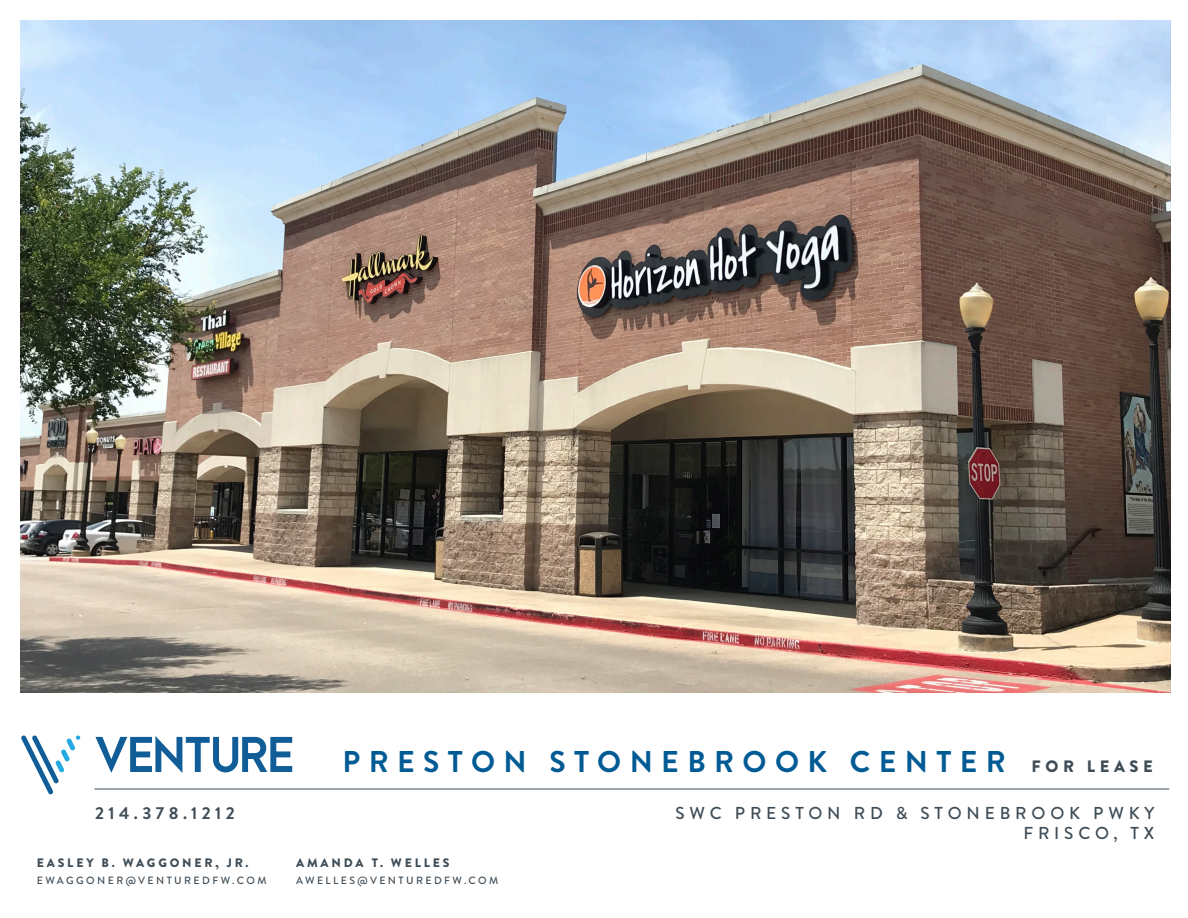
<style>
.page{position:relative;width:1188px;height:918px;background:#fff}
.page>*{position:absolute;margin:0;border:0;box-sizing:border-box;transform-origin:0 0}
.t1{font:700 30px "Brandon Grotesque";letter-spacing:.28em;color:#005b94}
.t2{font:500 17.25px "Brandon Grotesque";letter-spacing:.28em;color:#3f4d57}
.t3{font:700 17.25px "Brandon Grotesque";letter-spacing:.26em;color:#3f4d57}
.t4{font:900 12.3px "Brandon Grotesque";letter-spacing:.23em;color:#3f4d57}
.t5{font:500 10.5px "Brandon Grotesque";letter-spacing:.23em;color:#3f4d57}
.s1{font-weight:900;font-size:16.5px;color:#3f4d57}
</style>
<div class="page">
<hr style="left:94px;top:789px;width:1075px;height:1px;background:#3f4d57">
<svg style="left:21px;top:736px;width:60px;height:59px"></svg>
<svg style="left:95px;top:736px;width:197px;height:37px"></svg>
<img style="left:21px;top:21px;width:1149px;height:671px">
<p class="t3" style="left:95px;top:801px;width:141px">214.378.1212</p>
<p class="t4" style="left:37px;top:854px;width:213px">EASLEY B. WAGGONER, JR.</p>
<p class="t5" style="left:37px;top:873px;width:231px">EWAGGONER@VENTUREDFW.COM</p>
<p class="t1" style="left:343px;top:741px;width:812px">PRESTON STONEBROOK CENTER <span class="s1">FOR LEASE</span></p>
<p class="t4" style="left:296px;top:854px;width:155px">AMANDA T. WELLES</p>
<p class="t5" style="left:296px;top:873px;width:204px">AWELLES@VENTUREDFW.COM</p>
<p class="t2" style="left:675px;top:801px;width:480px">SWC PRESTON RD &amp; STONEBROOK PWKY</p>
<p class="t2" style="left:1023px;top:822px;width:132px">FRISCO, TX</p>
</div>
